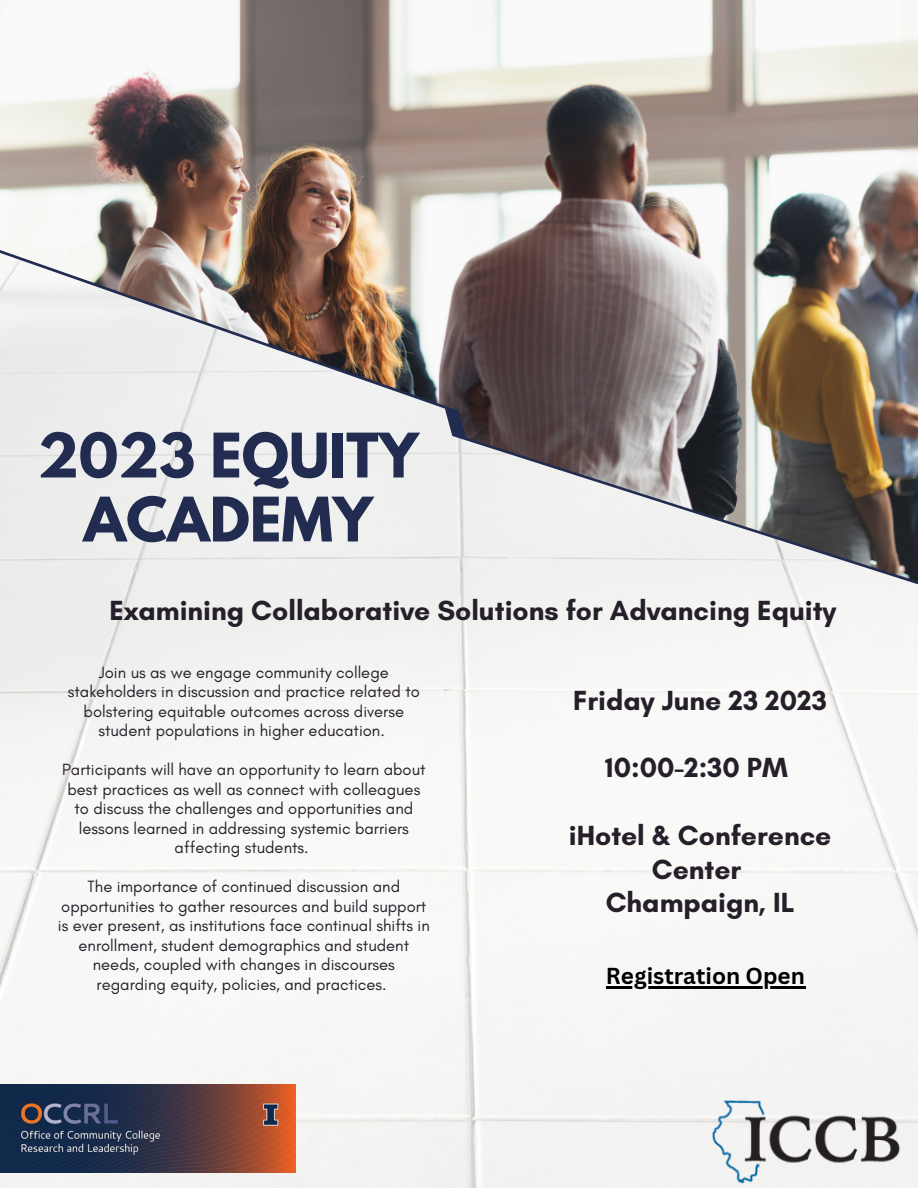
<style>
.page{position:relative;width:918px;height:1188px;background:#fff}
.page>*{position:absolute;margin:0;border:0;box-sizing:border-box;transform-origin:0 0}
.t1{font:700 54.45px/64.1px "League Spartan";color:#222c51;text-align:center}
.t2{font:700 28.2px/33.8px "Glacial Indifference";color:#251f2a;text-align:center}
.t3{font:700 22.5px "Canva Sans";color:#000}
.t4{font:16.5px/19.5px "Glacial Indifference";color:#251f2a;text-align:center}
</style>
<div class="page">
<div style="left:0;top:586px;width:918px;height:602px;background:#f7f7f5"></div>
<img style="left:0;top:0;width:918px;height:586px">
<img style="left:0;top:1084px;width:296px;height:88px">
<img style="left:706px;top:1095px;width:200px;height:93px">
<hr style="left:606px;top:986px;width:199px;height:3px;background:#000">
<p class="t1" style="left:38px;top:430px;width:382px">2023 EQUITY<br>ACADEMY</p>
<p class="t2" style="left:110px;top:593px;width:728px">Examining Collaborative Solutions for Advancing Equity</p>
<p class="t4" style="left:68px;top:662px;width:354px">Join us as we engage community college stakeholders in discussion and practice related to bolstering equitable outcomes across diverse student populations in higher education.</p>
<p class="t4" style="left:62px;top:760px;width:365px">Participants will have an opportunity to learn about best practices as well as connect with colleagues to discuss the challenges and opportunities and lessons learned in addressing systemic barriers affecting students.</p>
<p class="t4" style="left:58px;top:877px;width:373px">The importance of continued discussion and opportunities to gather resources and build support is ever present, as institutions face continual shifts in enrollment, student demographics and student needs, coupled with changes in discourses regarding equity, policies, and practices.</p>
<p class="t2" style="left:573px;top:683px;width:255px">Friday June 23 2023</p>
<p class="t2" style="left:605px;top:751px;width:184px">10:00-2:30 PM</p>
<p class="t2" style="left:569px;top:818px;width:264px">iHotel &amp; Conference<br>Center</p>
<p class="t2" style="left:606px;top:886px;width:190px">Champaign, IL</p>
<p class="t3" style="left:606px;top:960px;width:200px">Registration Open</p>
</div>
